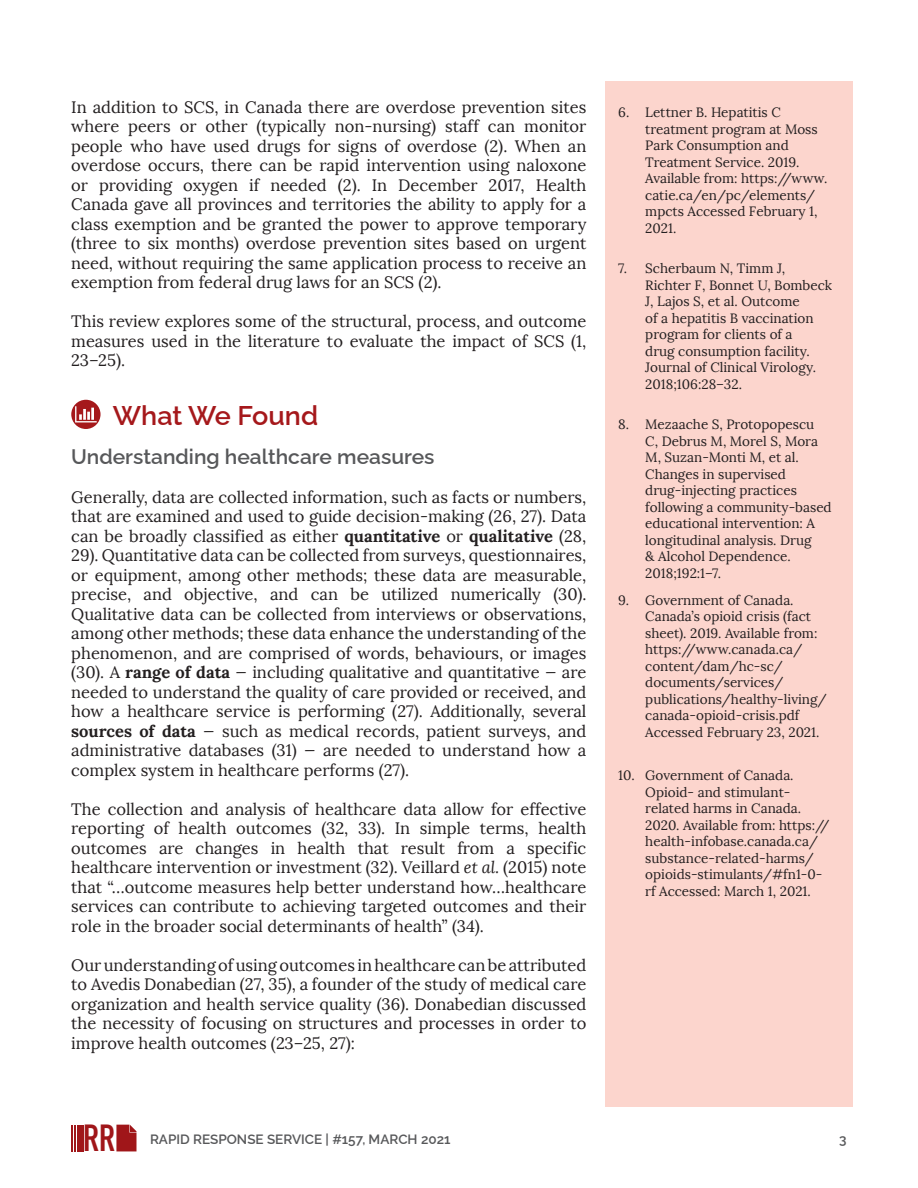
<style>
.page{position:relative;width:918px;height:1188px;background:#fff}
.page>*{position:absolute;margin:0;border:0;box-sizing:border-box;transform-origin:0 0}
.t1{font:700 37.2px "DIN Condensed";color:#a01619}
.H2___column_width{font:600 27px "Raleway";color:#a5181b}
.H2___column_width-2{font:600 21px "Raleway";color:#57585a}
.body__serif__11pt{font:16.5px/19.5px "Lora";color:#231f20;text-align:justify}
.t2{font:13.5px/16.5px "Lora";color:#231f20}
.t3{font:600 13.5px "Raleway";color:#57585a}
.s1{font-weight:700}
.s2{font-style:italic}
</style>
<div class="page">
<hr style="left:71px;top:1125px;width:2px;height:26px;background:#a01619">
<hr style="left:74px;top:1125px;width:2px;height:26px;background:#a01619">
<hr style="left:77px;top:1125px;width:2px;height:26px;background:#a01619">
<hr style="left:81px;top:1125px;width:3px;height:26px;background:#a01619">
<svg style="left:116px;top:1125px;width:21px;height:26px"></svg>
<div style="left:605px;top:81px;width:248px;height:1026px;background:#fcd5cd"></div>
<svg style="left:71px;top:400px;width:30px;height:29px"></svg>
<svg style="left:75px;top:406px;width:22px;height:16px"></svg>
<p class="body__serif__11pt" style="left:71px;top:97px;width:517px">In addition to SCS, in Canada there are overdose prevention sites where peers or other (typically non-nursing) staff can monitor people who have used drugs for signs of overdose (2). When an overdose occurs, there can be rapid intervention using naloxone or providing oxygen if needed (2). In December 2017, Health Canada gave all provinces and territories the ability to apply for a class exemption and be granted the power to approve temporary (three to six months) overdose prevention sites based on urgent need, without requiring the same application process to receive an exemption from federal drug laws for an SCS (2).</p>
<p class="body__serif__11pt" style="left:71px;top:312px;width:517px">This review explores some of the structural, process, and outcome measures used in the literature to evaluate the impact of SCS (1, 23–25).</p>
<p class="H2___column_width" style="left:113px;top:393px;width:207px">What We Found</p>
<p class="H2___column_width-2" style="left:71px;top:439px;width:365px">Understanding healthcare measures</p>
<p class="body__serif__11pt" style="left:71px;top:487px;width:517px">Generally, data are collected information, such as facts or numbers, that are examined and used to guide decision-making (26, 27). Data can be broadly classified as either <span class="s1">quantitative</span> or <span class="s1">qualitative</span> (28, 29). Quantitative data can be collected from surveys, questionnaires, or equipment, among other methods; these data are measurable, precise, and objective, and can be utilized numerically (30).<br>Qualitative data can be collected from interviews or observations, among other methods; these data enhance the understanding of the phenomenon, and are comprised of words, behaviours, or images (30). A <span class="s1">range of data</span> — including qualitative and quantitative — are needed to understand the quality of care provided or received, and how a healthcare service is performing (27). Additionally, several <span class="s1">sources of data</span> — such as medical records, patient surveys, and administrative databases (31) — are needed to understand how a complex system in healthcare performs (27).</p>
<p class="body__serif__11pt" style="left:71px;top:799px;width:517px">The collection and analysis of healthcare data allow for effective reporting of health outcomes (32, 33). In simple terms, health outcomes are changes in health that result from a specific healthcare intervention or investment (32). Veillard <span class="s2">et al.</span> (2015) note that “…outcome measures help better understand how…healthcare services can contribute to achieving targeted outcomes and their role in the broader social determinants of health” (34).</p>
<p class="body__serif__11pt" style="left:71px;top:955px;width:517px">Our understanding of using outcomes in healthcare can be attributed to Avedis Donabedian (27, 35), a founder of the study of medical care organization and health service quality (36). Donabedian discussed the necessity of focusing on structures and processes in order to improve health outcomes (23–25, 27):</p>
<p class="t2" style="left:645px;top:104px;width:184px;text-indent:-27px">6. Lettner B. Hepatitis C treatment program at Moss<br>Park Consumption and<br>Treatment Service. 2019.<br>Available from: https://www. catie.ca/en/pc/elements/ mpcts Accessed February 1,<br>2021.</p>
<p class="t2" style="left:645px;top:260px;width:188px;text-indent:-27px">7. Scherbaum N, Timm J,<br>Richter F, Bonnet U, Bombeck<br>J, Lajos S, et al. Outcome<br>of a hepatitis B vaccination program for clients of a<br>drug consumption facility.<br>Journal of Clinical Virology.<br>2018;106:28–32.</p>
<p class="t2" style="left:645px;top:416px;width:188px;text-indent:-27px">8. Mezaache S, Protopopescu<br>C, Debrus M, Morel S, Mora<br>M, Suzan-Monti M, et al.<br>Changes in supervised drug-injecting practices following a community-based educational intervention: A longitudinal analysis. Drug<br>&amp; Alcohol Dependence.<br>2018;192:1–7.</p>
<p class="t2" style="left:645px;top:592px;width:183px;text-indent:-27px">9. Government of Canada.<br>Canada’s opioid crisis (fact sheet). 2019. Available from: https://www.canada.ca/ content/dam/hc-sc/ documents/services/ publications/healthy-living/ canada-opioid-crisis.pdf<br>Accessed February 23, 2021.</p>
<p class="t2" style="left:645px;top:767px;width:186px;text-indent:-27px">10. Government of Canada.<br>Opioid- and stimulant&shy;related harms in Canada.<br>2020. Available from: https:// health-infobase.canada.ca/ substance-related-harms/ opioids-stimulants/#fn1-0- rf Accessed: March 1, 2021.</p>
<h1 class="t1" style="left:83px;top:1113px;width:33px">RR</h1>
<p class="t3" style="left:150px;top:1128px;width:302px">RAPID RESPONSE SERVICE | #157, MARCH 2021</p>
<p class="t3" style="left:839px;top:1128px;width:9px">3</p>
</div>
